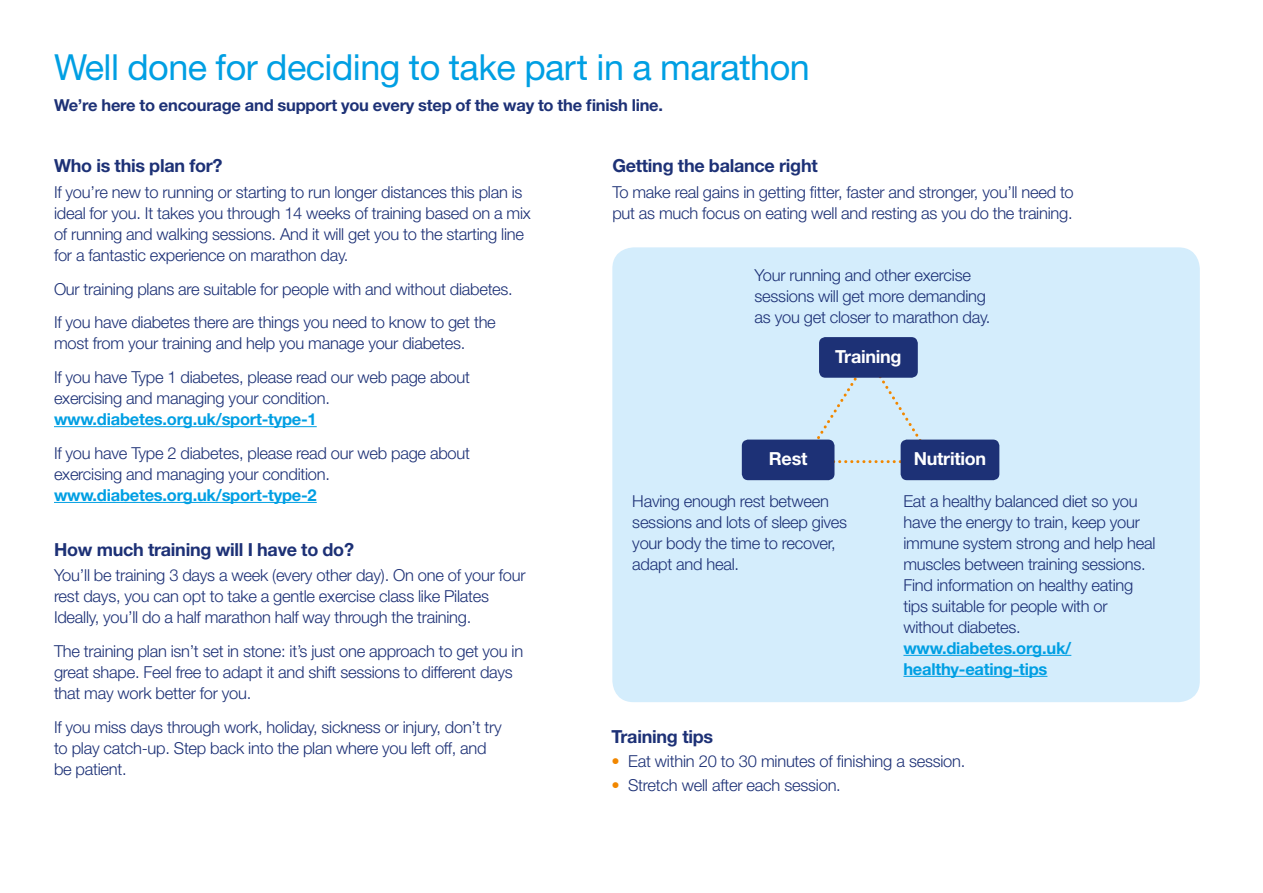
<style>
.page{position:relative;width:1263px;height:893px;background:#fff}
.page>*{position:absolute;margin:0;border:0;box-sizing:border-box;transform-origin:0 0}
.t1{font:36px "Helvetica Neue LT Std";letter-spacing:-.015em;color:#009fe3}
.t2{font:700 18px "Helvetica Neue LT Std";letter-spacing:-.015em;color:#1d3176}
.t3{font:700 18px "Helvetica Neue LT Std";letter-spacing:-.015em;color:#fff}
.t4{font:300 16.5px/21px "Helvetica Neue LT Std";letter-spacing:-.015em;color:#1d3176}
.t5{font:700 16.5px/21px "Helvetica Neue LT Std";letter-spacing:-.015em;color:#009fe3}
.t6{font:700 16.5px "Helvetica Neue LT Std";letter-spacing:-.015em;color:#1d3176}
.s1{color:#f18700}
</style>
<div class="page">
<hr style="left:54px;top:426px;width:263px;height:1px;background:#009fe3">
<hr style="left:54px;top:502px;width:263px;height:1px;background:#009fe3">
<div style="left:612px;top:247px;width:588px;height:455px;background:#d4edfc;border-radius:21px"></div>
<hr style="left:903px;top:655px;width:168px;height:1px;background:#009fe3">
<hr style="left:903px;top:676px;width:144px;height:1px;background:#009fe3">
<svg style="left:801px;top:374px;width:133px;height:89px"></svg>
<div style="left:819px;top:337px;width:99px;height:41px;background:#1d3176;border-radius:6px"></div>
<div style="left:742px;top:440px;width:92px;height:40px;background:#1d3176;border-radius:6px"></div>
<div style="left:901px;top:440px;width:98px;height:40px;background:#1d3176;border-radius:6px"></div>
<h1 class="t1" style="left:54px;top:45px;width:757px">Well done for deciding to take part in a marathon</h1>
<p class="t6" style="left:54px;top:95px;width:610px">We’re here to encourage and support you every step of the way to the finish line.</p>
<p class="t2" style="left:54px;top:155px;width:170px">Who is this plan for?</p>
<p class="t4" style="left:54px;top:181px;width:478px">If you’re new to running or starting to run longer distances this plan is ideal for you. It takes you through 14 weeks of training based on a mix of running and walking sessions. And it will get you to the starting line for a fantastic experience on marathon day.</p>
<p class="t4" style="left:54px;top:271px;width:460px;line-height:33.8px">Our training plans are suitable for people with and without diabetes.<br>If you have diabetes there are things you need to know to get the</p>
<p class="t4" style="left:54px;top:326px;width:417px;line-height:33.8px">most from your training and help you manage your diabetes.<br>If you have Type 1 diabetes, please read our web page about</p>
<p class="t4" style="left:54px;top:387px;width:278px">exercising and managing your condition.</p>
<p class="t5" style="left:54px;top:408px;width:264px">www.diabetes.org.uk/sport-type-1</p>
<p class="t4" style="left:54px;top:442px;width:417px">If you have Type 2 diabetes, please read our web page about exercising and managing your condition.</p>
<p class="t5" style="left:54px;top:484px;width:264px">www.diabetes.org.uk/sport-type-2</p>
<p class="t2" style="left:54px;top:538px;width:302px">How much training will I have to do?</p>
<p class="t4" style="left:54px;top:565px;width:473px">You’ll be training 3 days a week (every other day). On one of your four rest days, you can opt to take a gentle exercise class like Pilates<br>Ideally, you’ll do a half marathon half way through the training.</p>
<p class="t4" style="left:54px;top:640px;width:471px">The training plan isn’t set in stone: it’s just one approach to get you in great shape. Feel free to adapt it and shift sessions to different days that may work better for you.</p>
<p class="t4" style="left:54px;top:716px;width:449px">If you miss days through work, holiday, sickness or injury, don’t try to play catch-up. Step back into the plan where you left off, and be patient.</p>
<p class="t2" style="left:612px;top:155px;width:207px">Getting the balance right</p>
<p class="t4" style="left:612px;top:181px;width:463px">To make real gains in getting fitter, faster and stronger, you’ll need to put as much focus on eating well and resting as you do the training.</p>
<p class="t4" style="left:755px;top:265px;width:237px">Your running and other exercise sessions will get more demanding as you get closer to marathon day.</p>
<p class="t3" style="left:835px;top:345px;width:68px">Training</p>
<p class="t3" style="left:769px;top:448px;width:40px">Rest</p>
<p class="t3" style="left:914px;top:448px;width:74px">Nutrition</p>
<p class="t4" style="left:632px;top:490px;width:216px">Having enough rest between sessions and lots of sleep gives your body the time to recover, adapt and heal.</p>
<p class="t4" style="left:903px;top:490px;width:253px">Eat a healthy balanced diet so you have the energy to train, keep your immune system strong and help heal muscles between training sessions.<br>Find information on healthy eating tips suitable for people with or without diabetes.</p>
<p class="t5" style="left:903px;top:637px;width:169px">www.diabetes.org.uk/ healthy-eating-tips</p>
<p class="t2" style="left:611px;top:726px;width:103px">Training tips</p>
<p class="t4" style="left:611px;top:750px;width:355px"><span class="s1">•</span> Eat within 20 to 30 minutes of finishing a session.</p>
<p class="t4" style="left:611px;top:775px;width:231px"><span class="s1">•</span> Stretch well after each session.</p>
</div>
